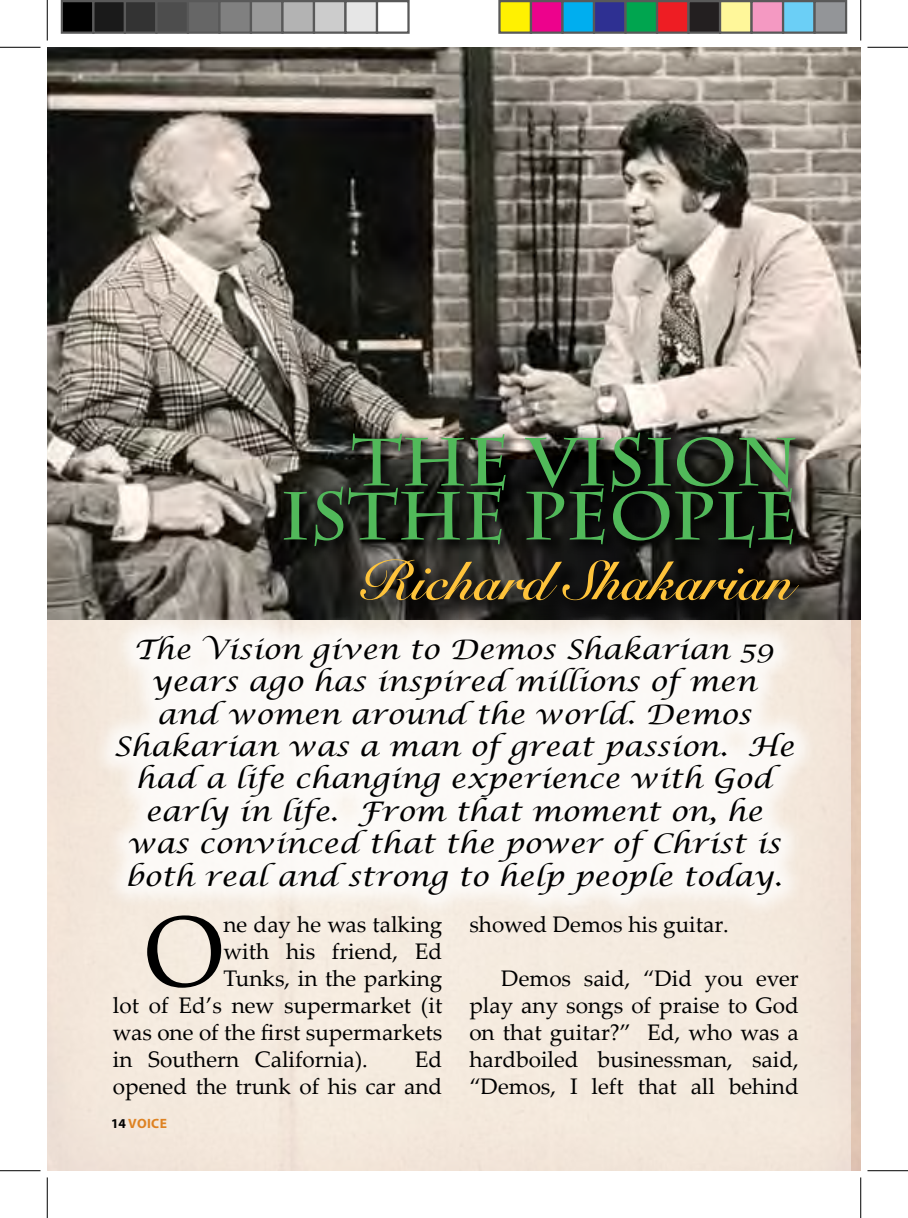
<style>
.page{position:relative;width:908px;height:1218px;background:#fff}
.page>*{position:absolute;margin:0;border:0;box-sizing:border-box;transform-origin:0 0}
.t1{font:100.12px "Palatino Linotype";color:#000}
.t2{font:700 67.5px/54px "Charlemagne Std";color:#51b95a;text-align:right}
.t3{font:700 54px "Snell Roundhand";color:#ffc43b}
.t4{font:italic 27px/32.4px "Lucida Calligraphy";color:#000;text-align:center;scale:1.1 1}
.t5{font:22.5px/27px "Palatino Linotype";color:#000;text-align:right}
.t6{font:700 13.5px "Myriad Pro";letter-spacing:.025em;color:#de8222}
.s1{color:#000}
</style>
<div class="page">
<div style="left:47px;top:619px;width:804px;height:551px;background:#f4e9dd"></div>
<div style="left:851px;top:619px;width:9px;height:551px;background:#e2c7b4"></div>
<img style="left:47px;top:47px;width:813px;height:572px">
<div style="left:276px;top:426px;width:534px;height:137px;background:#000;opacity:.75"></div>
<div style="left:357px;top:556px;width:462px;height:65px;background:#000;opacity:.75"></div>
<div style="left:91px;top:612px;width:727px;height:306px;background:#fff;opacity:.75"></div>
<hr style="left:0;top:47px;width:40px;height:1px;background:#000">
<hr style="left:867px;top:47px;width:41px;height:1px;background:#000">
<hr style="left:0;top:1169px;width:40px;height:1px;background:#000">
<hr style="left:867px;top:1169px;width:41px;height:1px;background:#000">
<hr style="left:47px;top:0;width:1px;height:41px;background:#000">
<hr style="left:47px;top:1177px;width:1px;height:40px;background:#000">
<hr style="left:860px;top:0;width:1px;height:41px;background:#000">
<hr style="left:860px;top:1177px;width:1px;height:40px;background:#000">
<div style="left:62px;top:1px;width:31px;height:32px;background:#000"></div>
<div style="left:61px;top:0;width:33px;height:34px;border:2px solid #595959"></div>
<div style="left:93px;top:1px;width:32px;height:32px;background:#1a1a1a"></div>
<div style="left:92px;top:0;width:34px;height:34px;border:2px solid #595959"></div>
<div style="left:125px;top:1px;width:31px;height:32px;background:#333"></div>
<div style="left:124px;top:0;width:34px;height:34px;border:2px solid #595959"></div>
<div style="left:156px;top:1px;width:32px;height:32px;background:#4d4d4d"></div>
<div style="left:155px;top:0;width:34px;height:34px;border:2px solid #595959"></div>
<div style="left:188px;top:1px;width:31px;height:32px;background:#666"></div>
<div style="left:187px;top:0;width:33px;height:34px;border:2px solid #595959"></div>
<div style="left:219px;top:1px;width:32px;height:32px;background:#808080"></div>
<div style="left:218px;top:0;width:34px;height:34px;border:2px solid #595959"></div>
<div style="left:251px;top:1px;width:31px;height:32px;background:#999"></div>
<div style="left:250px;top:0;width:34px;height:34px;border:2px solid #595959"></div>
<div style="left:282px;top:1px;width:32px;height:32px;background:#b3b3b3"></div>
<div style="left:281px;top:0;width:34px;height:34px;border:2px solid #595959"></div>
<div style="left:314px;top:1px;width:31px;height:32px;background:#ccc"></div>
<div style="left:313px;top:0;width:33px;height:34px;border:2px solid #595959"></div>
<div style="left:345px;top:1px;width:32px;height:32px;background:#e6e6e6"></div>
<div style="left:344px;top:0;width:34px;height:34px;border:2px solid #595959"></div>
<div style="left:376px;top:0;width:34px;height:34px;border:2px solid #595959"></div>
<div style="left:499px;top:1px;width:32px;height:32px;background:#fff101"></div>
<div style="left:498px;top:0;width:34px;height:34px;border:2px solid #595959"></div>
<div style="left:531px;top:1px;width:31px;height:32px;background:#ed028c"></div>
<div style="left:530px;top:0;width:33px;height:34px;border:2px solid #595959"></div>
<div style="left:562px;top:1px;width:32px;height:32px;background:#00aeef"></div>
<div style="left:561px;top:0;width:34px;height:34px;border:2px solid #595959"></div>
<div style="left:594px;top:1px;width:31px;height:32px;background:#2e3092"></div>
<div style="left:593px;top:0;width:33px;height:34px;border:2px solid #595959"></div>
<div style="left:625px;top:1px;width:32px;height:32px;background:#00a54f"></div>
<div style="left:624px;top:0;width:34px;height:34px;border:2px solid #595959"></div>
<div style="left:657px;top:1px;width:31px;height:32px;background:#ee1d23"></div>
<div style="left:656px;top:0;width:33px;height:34px;border:2px solid #595959"></div>
<div style="left:688px;top:1px;width:32px;height:32px;background:#231f20"></div>
<div style="left:687px;top:0;width:34px;height:34px;border:2px solid #595959"></div>
<div style="left:720px;top:1px;width:31px;height:32px;background:#fff79a"></div>
<div style="left:719px;top:0;width:33px;height:34px;border:2px solid #595959"></div>
<div style="left:751px;top:1px;width:32px;height:32px;background:#f499c2"></div>
<div style="left:750px;top:0;width:34px;height:34px;border:2px solid #595959"></div>
<div style="left:783px;top:1px;width:31px;height:32px;background:#6bcff6"></div>
<div style="left:782px;top:0;width:33px;height:34px;border:2px solid #595959"></div>
<div style="left:814px;top:1px;width:32px;height:32px;background:#939598"></div>
<div style="left:813px;top:0;width:34px;height:34px;border:2px solid #595959"></div>
<h2 class="t2" style="left:280px;top:436px;width:519px">THE VISION<br>ISTHE PEOPLE</h2>
<h3 class="t3" style="left:363px;top:548px;width:431px">Richard Shakarian</h3>
<p class="t4" style="left:114px;top:633px;width:620px">The Vision given to Demos Shakarian 59 years ago has inspired millions ofmen<br>and women around the world. Demos Shakarian was a man ofgreat passion. He had a life changing experience with God early in life. From that moment on, he was convinced that the power ofChrist is both real and strong to help people today.</p>
<h1 class="t1" style="left:145px;top:880px;width:80px">O</h1>
<p class="t5" style="left:223px;top:909px;width:220px">ne day he was talking</p>
<p class="t5" style="left:223px;top:936px;width:220px">with his friend, Ed</p>
<p class="t5" style="left:223px;top:963px;width:220px">Tunks, in the parking</p>
<p class="t5" style="left:113px;top:990px;width:331px">lot of Ed’s new supermarket (it</p>
<p class="t5" style="left:113px;top:1017px;width:331px">was one of the first supermarkets</p>
<p class="t5" style="left:113px;top:1044px;width:256px">in Southern California).</p>
<p class="t5" style="left:113px;top:1044px;width:331px">Ed<br>opened the trunk of his car and</p>
<p class="t6" style="left:111px;top:1114px;width:57px"><span class="s1">14</span> VOICE</p>
<p class="t5" style="left:469px;top:909px;width:261px">showed Demos his guitar.</p>
<p class="t5" style="left:469px;top:963px;width:331px;text-align:justify;text-indent:32px">Demos said, “Did you ever play any songs of praise to God on that guitar?” Ed, who was a hardboiled businessman, said, “Demos, I left that all behind</p>
</div>
